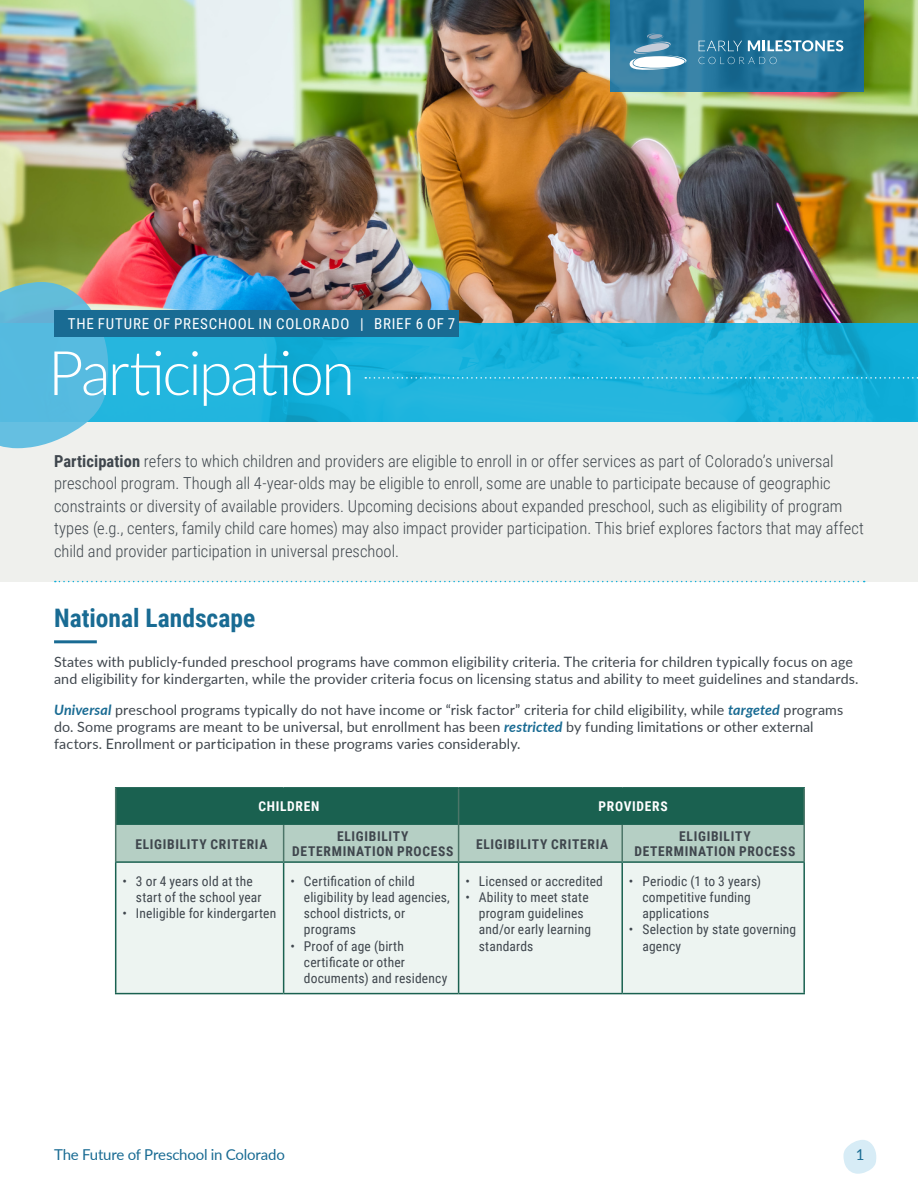
<style>
.page{position:relative;width:918px;height:1188px;background:#fff}
.page>*{position:absolute;margin:0;border:0;box-sizing:border-box;transform-origin:0 0}
.t1{font:300 61.5px "Lato";letter-spacing:-.045em;color:#fff}
.Body_Copy_H1{font:700 25.5px "Roboto Condensed";color:#196b93}
.Chapter_Intro{font:300 16.5px/22.5px "Roboto Condensed";color:#3f464d}
.t2{font:15px "Roboto Condensed";letter-spacing:.05em;color:#fff}
.Footer_Text{font:15px "Lato";letter-spacing:-.015em;color:#196b93}
.Page{font:15px "Lato";color:#196b93}
.General_Body_Copy{font:14.25px/17.1px "Lato";letter-spacing:.01em;color:#3f464d}
.t3{font:13.5px/16.2px "Roboto Condensed";letter-spacing:.015em;color:#3f464d}
.Brief_Number_Header{font:700 13.5px/15px "Roboto Condensed";letter-spacing:.05em;color:#3f464d;text-align:center}
.Brief_Number_Header-2{font:700 13.5px "Roboto Condensed";letter-spacing:.05em;color:#fff}
.s1{font-weight:700}
.s2{font-weight:700;font-style:italic;color:#196b93}
</style>
<div class="page">
<img style="left:0;top:0;width:918px;height:323px">
<svg style="left:611px;top:0;width:253px;height:92px;background:#24749b"></svg>
<svg style="left:108px;top:323px;width:810px;height:100px;background:#1eb3db"></svg>
<div style="left:0;top:423px;width:918px;height:159px;background:#eff0ed"></div>
<svg style="left:55px;top:581px;width:810px;height:1px"></svg>
<svg style="left:365px;top:377px;width:553px;height:2px"></svg>
<svg style="left:0;top:282px;width:108px;height:166px;background:#6cbbd9"></svg>
<div style="left:54px;top:310px;width:405px;height:27px;background:#196b93"></div>
<svg style="left:699px;top:41px;width:43px;height:10px"></svg>
<svg style="left:748px;top:40px;width:95px;height:11px"></svg>
<svg style="left:699px;top:57px;width:78px;height:7px"></svg>
<svg style="left:629px;top:33px;width:58px;height:38px"></svg>
<hr style="left:54px;top:640px;width:43px;height:3px;background:#196b93">
<svg style="left:116px;top:789px;width:687px;height:72px;background:#679789"></svg>
<div style="left:116px;top:863px;width:687px;height:130px;background:#edf4f1"></div>
<hr style="left:115px;top:787px;width:169px;height:2px;background:#1a6150">
<hr style="left:284px;top:787px;width:175px;height:2px;background:#1a6150">
<hr style="left:459px;top:787px;width:163px;height:2px;background:#1a6150">
<hr style="left:622px;top:787px;width:183px;height:2px;background:#1a6150">
<hr style="left:115px;top:789px;width:1px;height:36px;background:#4c7568">
<hr style="left:458px;top:789px;width:1px;height:36px;background:#4c7568">
<hr style="left:803px;top:789px;width:2px;height:36px;background:#4c7568">
<hr style="left:115px;top:825px;width:1px;height:36px;background:#4c7568">
<hr style="left:283px;top:825px;width:1px;height:36px;background:#4c7568">
<hr style="left:458px;top:825px;width:1px;height:36px;background:#4c7568">
<hr style="left:621px;top:825px;width:2px;height:36px;background:#4c7568">
<hr style="left:803px;top:825px;width:2px;height:36px;background:#4c7568">
<hr style="left:115px;top:861px;width:169px;height:2px;background:#1a6150">
<hr style="left:115px;top:863px;width:1px;height:130px;background:#1a6150">
<hr style="left:284px;top:861px;width:175px;height:2px;background:#1a6150">
<hr style="left:283px;top:863px;width:1px;height:130px;background:#1a6150">
<hr style="left:459px;top:861px;width:163px;height:2px;background:#1a6150">
<hr style="left:458px;top:863px;width:1px;height:130px;background:#1a6150">
<hr style="left:622px;top:861px;width:183px;height:2px;background:#1a6150">
<hr style="left:621px;top:863px;width:2px;height:130px;background:#1a6150">
<hr style="left:803px;top:863px;width:2px;height:130px;background:#1a6150">
<hr style="left:115px;top:993px;width:169px;height:1px;background:#1a6150">
<hr style="left:284px;top:993px;width:175px;height:1px;background:#1a6150">
<hr style="left:459px;top:993px;width:163px;height:1px;background:#1a6150">
<hr style="left:622px;top:993px;width:183px;height:1px;background:#1a6150">
<svg style="left:843px;top:1140px;width:33px;height:34px"></svg>
<p class="t2" style="left:68px;top:313px;width:389px">THE FUTURE OF PRESCHOOL IN COLORADO | BRIEF 6 OF 7</p>
<p class="t1" style="left:48px;top:330px;width:309px">Participation</p>
<p class="Chapter_Intro" style="left:54px;top:449px;width:811px"><span class="s1">Participation</span> refers to which children and providers are eligible to enroll in or offer services as part of Colorado’s universal preschool program. Though all 4-year-olds may be eligible to enroll, some are unable to participate because of geographic constraints or diversity of available providers. Upcoming decisions about expanded preschool, such as eligibility of program types (e.g., centers, family child care homes) may also impact provider participation. This brief explores factors that may affect child and provider participation in universal preschool.</p>
<p class="Body_Copy_H1" style="left:54px;top:600px;width:203px">National Landscape</p>
<p class="General_Body_Copy" style="left:54px;top:652px;width:806px">States with publicly-funded preschool programs have common eligibility criteria. The criteria for children typically focus on age and eligibility for kindergarten, while the provider criteria focus on licensing status and ability to meet guidelines and standards.</p>
<p class="General_Body_Copy" style="left:54px;top:701px;width:791px"><span class="s2">Universal</span> preschool programs typically do not have income or “risk factor” criteria for child eligibility, while <span class="s2">targeted</span> programs do. Some programs are meant to be universal, but enrollment has been <span class="s2">restricted</span> by funding limitations or other external factors. Enrollment or participation in these programs varies considerably.</p>
<p class="Brief_Number_Header-2" style="left:258px;top:797px;width:63px">CHILDREN</p>
<p class="Brief_Number_Header-2" style="left:599px;top:797px;width:71px">PROVIDERS</p>
<p class="Brief_Number_Header" style="left:135px;top:836px;width:134px">ELIGIBILITY CRITERIA</p>
<p class="Brief_Number_Header" style="left:292px;top:828px;width:163px">ELIGIBILITY<br>DETERMINATION PROCESS</p>
<p class="Brief_Number_Header" style="left:476px;top:836px;width:134px">ELIGIBILITY CRITERIA</p>
<p class="Brief_Number_Header" style="left:634px;top:828px;width:163px">ELIGIBILITY<br>DETERMINATION PROCESS</p>
<p class="t3" style="left:136px;top:872px;width:127px;text-indent:-14px">• 3 or 4 years old at the start of the school year</p>
<p class="t3" style="left:122px;top:905px;width:155px">• Ineligible for kindergarten</p>
<p class="t3" style="left:642px;top:872px;width:120px;text-indent:-14px">• Periodic (1 to 3 years) competitive funding applications</p>
<p class="t3" style="left:642px;top:921px;width:155px;text-indent:-14px">• Selection by state governing agency</p>
<p class="t3" style="left:304px;top:872px;width:147px;text-indent:-14px">• Certification of child eligibility by lead agencies, school districts, or programs</p>
<p class="t3" style="left:304px;top:937px;width:145px;text-indent:-14px">• Proof of age (birth certificate or other documents) and residency</p>
<p class="t3" style="left:465px;top:872px;width:139px">• Licensed or accredited</p>
<p class="t3" style="left:479px;top:889px;width:114px;text-indent:-14px">• Ability to meet state program guidelines and/or early learning standards</p>
<p class="Footer_Text" style="left:54px;top:1144px;width:232px">The Future of Preschool in Colorado</p>
<p class="Page" style="left:856px;top:1144px;width:10px">1</p>
</div>
